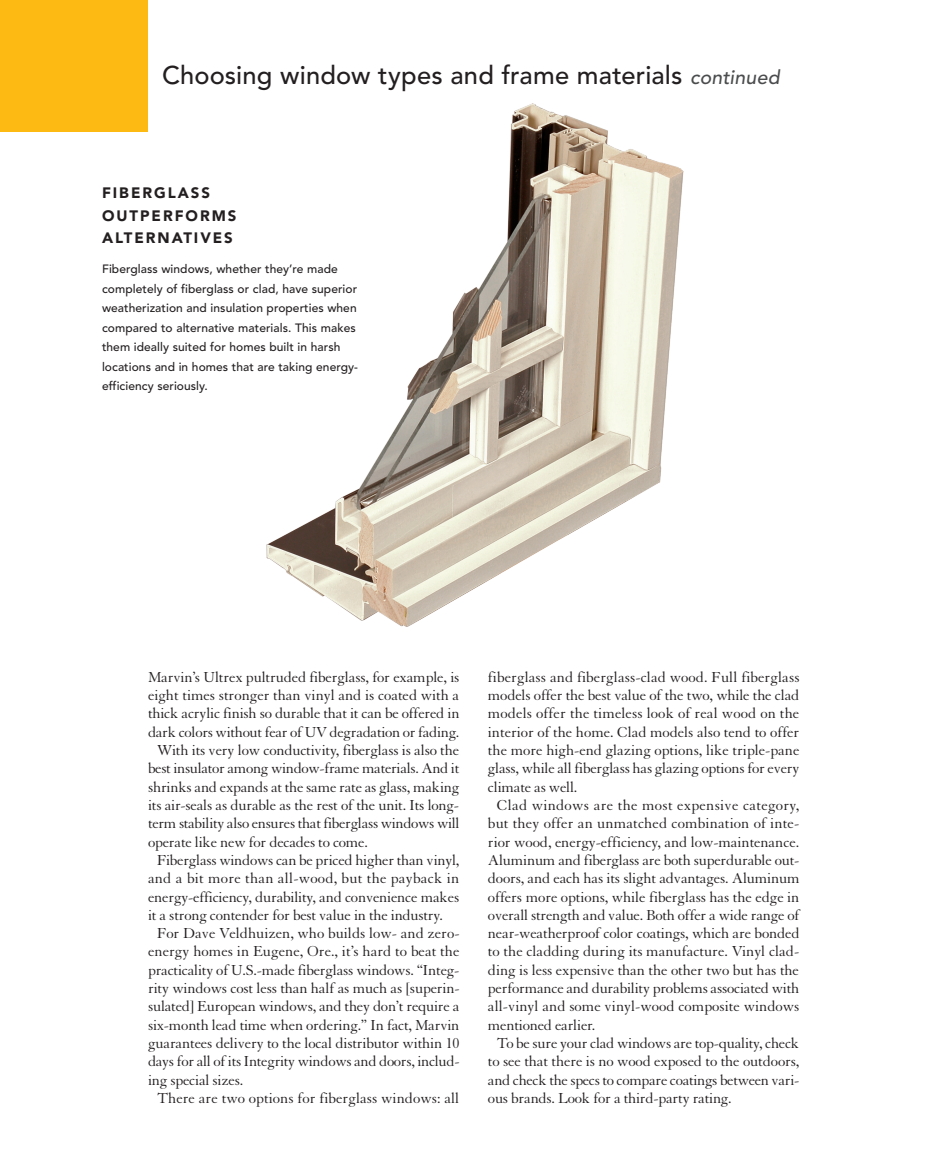
<style>
.page{position:relative;width:932px;height:1175px;background:#fff}
.page>*{position:absolute;margin:0;border:0;box-sizing:border-box;transform-origin:0 0}
.t1{font:500 25.5px "Avenir LT Std";letter-spacing:.005em;color:#231f20}
.t2{font:15.75px "Granjon LT Std";letter-spacing:-.015em;color:#231f20}
.t3{font:15.75px "Granjon LT Std";letter-spacing:.005em;color:#231f20}
.t4{font:15.75px "Granjon LT Std";letter-spacing:.01em;color:#231f20}
.t5{font:15.75px "Granjon LT Std";letter-spacing:.015em;color:#231f20}
.t6{font:900 15px/22.5px "Avenir LT Std";letter-spacing:.13em;color:#231f20}
.t7{font:500 12px/19.5px "Avenir LT Std";letter-spacing:.005em;color:#231f20}
.s1{font-style:italic;font-size:19.5px;color:#4b4c4d}
</style>
<div class="page">
<div style="left:0;top:0;width:147px;height:131px;background:#fcba13"></div>
<img style="left:266px;top:103px;width:418px;height:524px">
<h1 class="t1" style="left:162px;top:60px;width:619px">Choosing window types and frame materials <span class="s1">continued</span></h1>
<p class="t6" style="left:102px;top:182px;width:136px">FIBERGLASS<br>OUTPERFORMS<br>ALTERNATIVES</p>
<p class="t7" style="left:102px;top:260px;width:257px">Fiberglass windows, whether they’re made completely of fiberglass or clad, have superior weatherization and insulation properties when compared to alternative materials. This makes them ideally suited for homes built in harsh locations and in homes that are taking energy&shy;efficiency seriously.</p>
<p class="t2" style="left:148px;top:668px;width:313px">Marvin’s Ultrex pultruded fiberglass, for example, is</p>
<p class="t2" style="left:148px;top:687px;width:313px">eight times stronger than vinyl and is coated with a</p>
<p class="t2" style="left:148px;top:705px;width:313px">thick acrylic finish so durable that it can be offered in</p>
<p class="t2" style="left:148px;top:723px;width:313px">dark colors without fear of UV degradation or fading.</p>
<p class="t2" style="left:157px;top:741px;width:303px">With its very low conductivity, fiberglass is also the</p>
<p class="t2" style="left:148px;top:760px;width:313px">best insulator among window-frame materials. And it</p>
<p class="t2" style="left:148px;top:778px;width:313px">shrinks and expands at the same rate as glass, making</p>
<p class="t2" style="left:148px;top:796px;width:312px">its air-seals as durable as the rest of the unit. Its long-</p>
<p class="t2" style="left:148px;top:815px;width:313px">term stability also ensures that fiberglass windows will</p>
<p class="t2" style="left:148px;top:833px;width:221px">operate like new for decades to come.</p>
<p class="t2" style="left:157px;top:851px;width:304px">Fiberglass windows can be priced higher than vinyl,</p>
<p class="t4" style="left:148px;top:870px;width:313px">and a bit more than all-wood, but the payback in</p>
<p class="t2" style="left:148px;top:888px;width:313px">energy-efficiency, durability, and convenience makes</p>
<p class="t2" style="left:148px;top:906px;width:296px">it a strong contender for best value in the industry.</p>
<p class="t2" style="left:157px;top:924px;width:304px">For Dave Veldhuizen, who builds low- and zero-</p>
<p class="t2" style="left:148px;top:943px;width:313px">energy homes in Eugene, Ore., it’s hard to beat the</p>
<p class="t2" style="left:148px;top:961px;width:313px">practicality of U.S.-made fiberglass windows. “Integ-</p>
<p class="t2" style="left:148px;top:979px;width:313px">rity windows cost less than half as much as [superin-</p>
<p class="t2" style="left:148px;top:998px;width:313px">sulated] European windows, and they don’t require a</p>
<p class="t2" style="left:148px;top:1016px;width:313px">six-month lead time when ordering.” In fact, Marvin</p>
<p class="t2" style="left:148px;top:1034px;width:313px">guarantees delivery to the local distributor within 10</p>
<p class="t2" style="left:148px;top:1053px;width:313px">days for all of its Integrity windows and doors, includ-</p>
<p class="t2" style="left:148px;top:1071px;width:97px">ing special sizes.</p>
<p class="t2" style="left:157px;top:1089px;width:304px">There are two options for fiberglass windows: all</p>
<p class="t3" style="left:488px;top:668px;width:313px">fiberglass and fiberglass-clad wood. Full fiberglass</p>
<p class="t2" style="left:488px;top:687px;width:313px">models offer the best value of the two, while the clad</p>
<p class="t3" style="left:488px;top:705px;width:313px">models offer the timeless look of real wood on the</p>
<p class="t2" style="left:488px;top:723px;width:313px">interior of the home. Clad models also tend to offer</p>
<p class="t2" style="left:488px;top:741px;width:313px">the more high-end glazing options, like triple-pane</p>
<p class="t2" style="left:488px;top:760px;width:313px">glass, while all fiberglass has glazing options for every</p>
<p class="t2" style="left:488px;top:778px;width:91px">climate as well.</p>
<p class="t5" style="left:497px;top:796px;width:304px">Clad windows are the most expensive category,</p>
<p class="t4" style="left:488px;top:815px;width:313px">but they offer an unmatched combination of inte-</p>
<p class="t2" style="left:488px;top:833px;width:313px">rior wood, energy-efficiency, and low-maintenance.</p>
<p class="t2" style="left:488px;top:851px;width:313px">Aluminum and fiberglass are both superdurable out-</p>
<p class="t2" style="left:488px;top:870px;width:313px">doors, and each has its slight advantages. Aluminum</p>
<p class="t2" style="left:488px;top:888px;width:313px">offers more options, while fiberglass has the edge in</p>
<p class="t2" style="left:488px;top:906px;width:313px">overall strength and value. Both offer a wide range of</p>
<p class="t2" style="left:488px;top:924px;width:313px">near-weatherproof color coatings, which are bonded</p>
<p class="t2" style="left:488px;top:943px;width:313px">to the cladding during its manufacture. Vinyl clad-</p>
<p class="t2" style="left:488px;top:961px;width:312px">ding is less expensive than the other two but has the</p>
<p class="t2" style="left:488px;top:979px;width:313px">performance and durability problems associated with</p>
<p class="t2" style="left:488px;top:998px;width:313px">all-vinyl and some vinyl-wood composite windows</p>
<p class="t2" style="left:488px;top:1016px;width:109px">mentioned earlier.</p>
<p class="t2" style="left:497px;top:1034px;width:304px">To be sure your clad windows are top-quality, check</p>
<p class="t2" style="left:488px;top:1053px;width:313px">to see that there is no wood exposed to the outdoors,</p>
<p class="t2" style="left:488px;top:1071px;width:313px">and check the specs to compare coatings between vari-</p>
<p class="t2" style="left:488px;top:1089px;width:245px">ous brands. Look for a third-party rating.</p>
</div>
